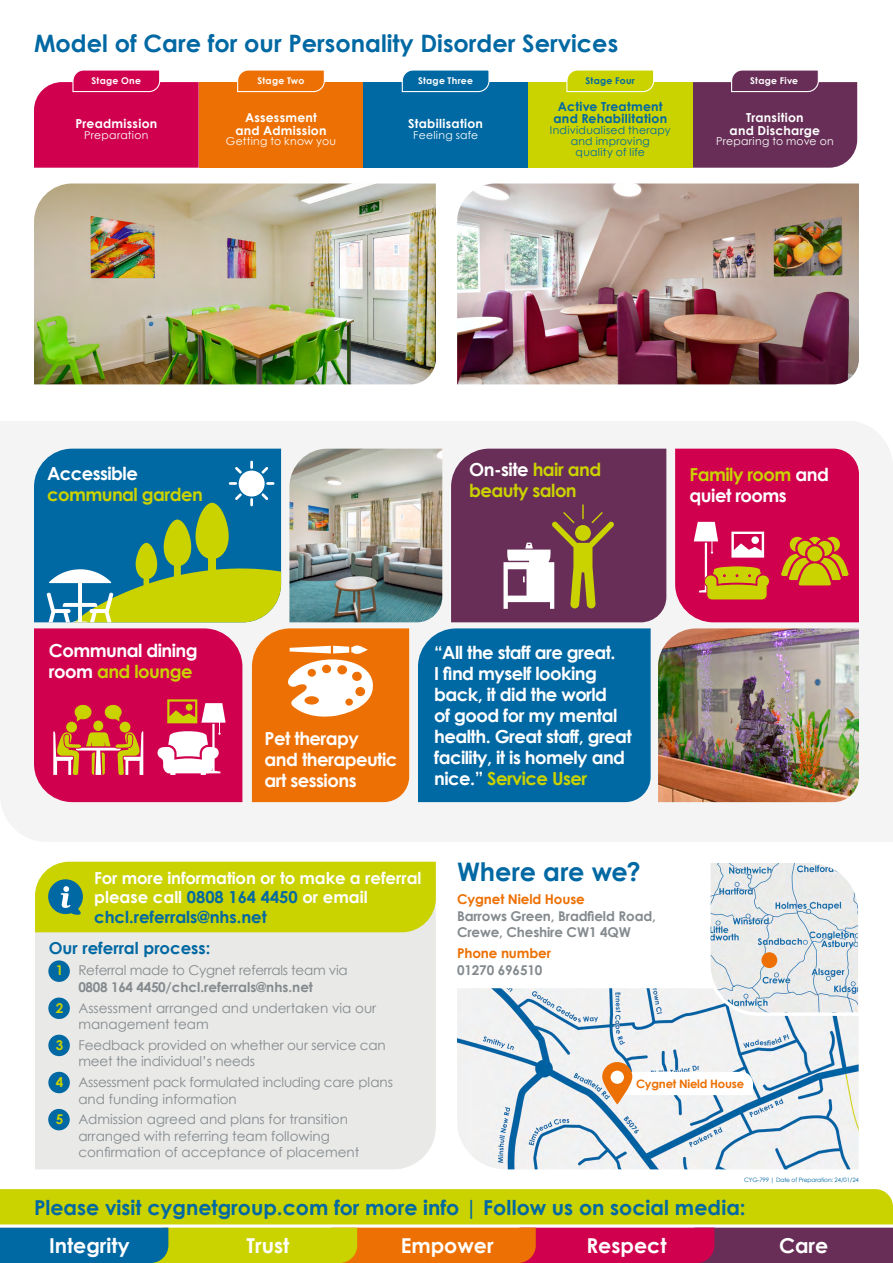
<style>
.page{position:relative;width:893px;height:1263px;background:#fff}
.page>*{position:absolute;margin:0;border:0;box-sizing:border-box;transform-origin:0 0}
.t1{font:700 25.5px "Century Gothic";letter-spacing:-.005em;color:#0068a3}
.t2{font:700 24px "Century Gothic";color:#0068a3}
.t3{font:700 20.55px "Century Gothic";color:#0068a3}
.t4{font:700 20.55px "Century Gothic";color:#fff}
.t5{font:700 18px/21px "Century Gothic";letter-spacing:-.03em;color:#fff}
.t6{font:700 18px/21px "Century Gothic";letter-spacing:-.03em;color:#cad200}
.t7{font:700 16.5px/19.5px "Century Gothic";color:#fff}
.t8{font:700 16.5px "Century Gothic";color:#0068a3}
.t9{font:13.5px/16.5px "Century Gothic";color:#848a8e}
.t10{font:13.5px/16.5px "Century Gothic";letter-spacing:-.02em;color:#848a8e}
.t11{font:700 13.5px/16.5px "Century Gothic";letter-spacing:-.01em;color:#848a8e}
.t12{font:700 13.5px "Century Gothic";letter-spacing:-.01em;color:#ed7004}
.t13{font:700 12.45px/12.5px "Century Gothic";letter-spacing:.02em;color:#fff;text-align:center}
.t14{font:700 12.45px/12.5px "Century Gothic";letter-spacing:.02em;color:#0068a3;text-align:center}
.t15{font:700 11.55px "Century Gothic";letter-spacing:-.02em;color:#ed7004}
.t16{font:10.8px "Century Gothic";letter-spacing:.025em;color:#fff}
.t17{font:10.8px/10.8px "Century Gothic";letter-spacing:.025em;color:#0068a3;text-align:center}
.t18{font:700 9.3px "Century Gothic";letter-spacing:.03em;color:#fff}
.t19{font:700 9.3px "Century Gothic";letter-spacing:.03em;color:#0068a3}
.t20{font:6px "Century Gothic";letter-spacing:-.02em;color:#0068a3}
.s1{color:#fff}
.s2{color:#cad200}
.s3{color:#0068a3}
.s4{font-weight:700;color:#cad200}
.s5{font-weight:700}
</style>
<div class="page">
<div style="left:0;top:421px;width:893px;height:421px;background:#f4f4f4"></div>
<img style="left:457px;top:988px;width:402px;height:181px">
<svg style="left:705px;top:863px;width:154px;height:154px;background:#d9e1e5"></svg>
<div style="left:761px;top:952px;width:16px;height:16px;background:#ed7004;border-radius:50%"></div>
<svg style="left:602px;top:1062px;width:151px;height:42px"></svg>
<svg style="left:34px;top:449px;width:247px;height:173px;background:#438c7f"></svg>
<div style="left:418px;top:628px;width:233px;height:174px;background:#0068a3"></div>
<img style="left:289px;top:449px;width:153px;height:173px">
<img style="left:34px;top:183px;width:402px;height:201px">
<img style="left:457px;top:183px;width:402px;height:201px">
<img style="left:658px;top:628px;width:201px;height:174px">
<svg style="left:34px;top:628px;width:208px;height:174px;background:#d4275b"></svg>
<svg style="left:451px;top:449px;width:215px;height:173px;background:#76445e"></svg>
<svg style="left:675px;top:449px;width:184px;height:173px;background:#d1234d"></svg>
<svg style="left:34px;top:70px;width:823px;height:98px;background:#9d6b50"></svg>
<div style="left:35px;top:932px;width:401px;height:237px;background:#e9e9e7"></div>
<div style="left:48px;top:960px;width:22px;height:22px;background:#0068a3;border-radius:50%"></div>
<div style="left:48px;top:997px;width:22px;height:22px;background:#0068a3;border-radius:50%"></div>
<div style="left:48px;top:1035px;width:22px;height:21px;background:#0068a3;border-radius:50%"></div>
<div style="left:48px;top:1072px;width:22px;height:21px;background:#0068a3;border-radius:50%"></div>
<div style="left:48px;top:1109px;width:22px;height:21px;background:#0068a3;border-radius:50%"></div>
<div style="left:35px;top:862px;width:401px;height:70px;background:#cad200"></div>
<svg style="left:0;top:1189px;width:893px;height:74px;background:#b49d2a"></svg>
<svg style="left:252px;top:628px;width:157px;height:174px;background:#ef852a"></svg>
<h2 class="t2" style="left:34px;top:25px;width:586px">Model of Care for our Personality Disorder Services</h2>
<p class="t18" style="left:258px;top:74px;width:48px">Stage Two</p>
<p class="t13" style="left:235px;top:111px;width:93px">Assessment and Admission</p>
<p class="t16" style="left:226px;top:134px;width:112px">Getting to know you</p>
<p class="t19" style="left:586px;top:74px;width:51px">Stage Four</p>
<p class="t18" style="left:750px;top:74px;width:50px">Stage Five</p>
<p class="t14" style="left:553px;top:99px;width:115px">Active Treatment and Rehabilitation</p>
<p class="t17" style="left:550px;top:124px;width:122px">Individualised therapy and improving<br>quality of life</p>
<p class="t18" style="left:92px;top:74px;width:51px">Stage One</p>
<p class="t13" style="left:75px;top:117px;width:83px">Preadmission</p>
<p class="t16" style="left:84px;top:128px;width:66px">Preparation</p>
<p class="t18" style="left:418px;top:74px;width:56px">Stage Three</p>
<p class="t13" style="left:408px;top:117px;width:76px">Stabilisation</p>
<p class="t16" style="left:413px;top:128px;width:67px">Feeling safe</p>
<p class="t13" style="left:730px;top:111px;width:92px">Transition<br>and Discharge</p>
<p class="t16" style="left:716px;top:134px;width:119px">Preparing to move on</p>
<p class="t5" style="left:47px;top:462px;width:92px">Accessible</p>
<p class="t6" style="left:47px;top:483px;width:157px">communal garden</p>
<p class="t6" style="left:469px;top:458px;width:133px"><span class="s1">On-site</span> hair and beauty salon</p>
<p class="t5" style="left:690px;top:464px;width:141px"><span class="s2">Family room</span> and quiet rooms</p>
<p class="t5" style="left:49px;top:639px;width:150px">Communal dining room <span class="s2">and lounge</span></p>
<p class="t5" style="left:265px;top:727px;width:134px">Pet therapy<br>and therapeutic art sessions</p>
<p class="t5" style="left:434px;top:641px;width:199px">“All the staff are great.<br>I find myself looking back, it did the world<br>of good for my mental health. Great staff, great facility, it is homely and nice.” <span class="s2">Service User</span></p>
<p class="t7" style="left:94px;top:867px;width:329px">For more information or to make a referral please call <span class="s3">0808 164 4450</span> or email <span class="s3">chcl.referrals@nhs.net</span></p>
<p class="t8" style="left:49px;top:936px;width:163px">Our referral process:</p>
<p class="t10" style="left:78px;top:962px;width:271px;text-indent:-23px"><span class="s4">1</span> Referral made to Cygnet referrals team via<br><span class="s5">0808 164 4450/chcl.referrals@nhs.net</span></p>
<p class="t9" style="left:78px;top:999px;width:299px;text-indent:-23px"><span class="s4">2</span> Assessment arranged and undertaken via our management team</p>
<p class="t9" style="left:78px;top:1036px;width:309px;text-indent:-23px"><span class="s4">3</span> Feedback provided on whether our service can meet the individual’s needs</p>
<p class="t10" style="left:78px;top:1074px;width:316px;text-indent:-23px"><span class="s4">4</span> Assessment pack formulated including care plans and funding information</p>
<p class="t9" style="left:78px;top:1111px;width:282px;text-indent:-23px"><span class="s4">5</span> Admission agreed and plans for transition arranged with referring team following confirmation of acceptance of placement</p>
<h1 class="t1" style="left:457px;top:852px;width:185px">Where are we?</h1>
<p class="t12" style="left:457px;top:889px;width:129px">Cygnet Nield House</p>
<p class="t11" style="left:457px;top:907px;width:200px">Barrows Green, Bradfield Road,<br>Crewe, Cheshire CW1 4QW</p>
<p class="t12" style="left:457px;top:943px;width:96px">Phone number</p>
<p class="t11" style="left:457px;top:961px;width:87px">01270 696510</p>
<p class="t15" style="left:636px;top:1075px;width:109px">Cygnet Nield House</p>
<p class="t20" style="left:744px;top:1175px;width:116px">CYG-799 | Date of Preparation: 24/01/24</p>
<p class="t3" style="left:34px;top:1191px;width:713px">Please visit cygnetgroup.com for more info | Follow us on social media:</p>
<p class="t4" style="left:49px;top:1230px;width:82px">Integrity</p>
<p class="t4" style="left:247px;top:1230px;width:44px">Trust</p>
<p class="t4" style="left:401px;top:1230px;width:94px">Empower</p>
<p class="t4" style="left:586px;top:1230px;width:82px">Respect</p>
<p class="t4" style="left:779px;top:1230px;width:51px">Care</p>
</div>
